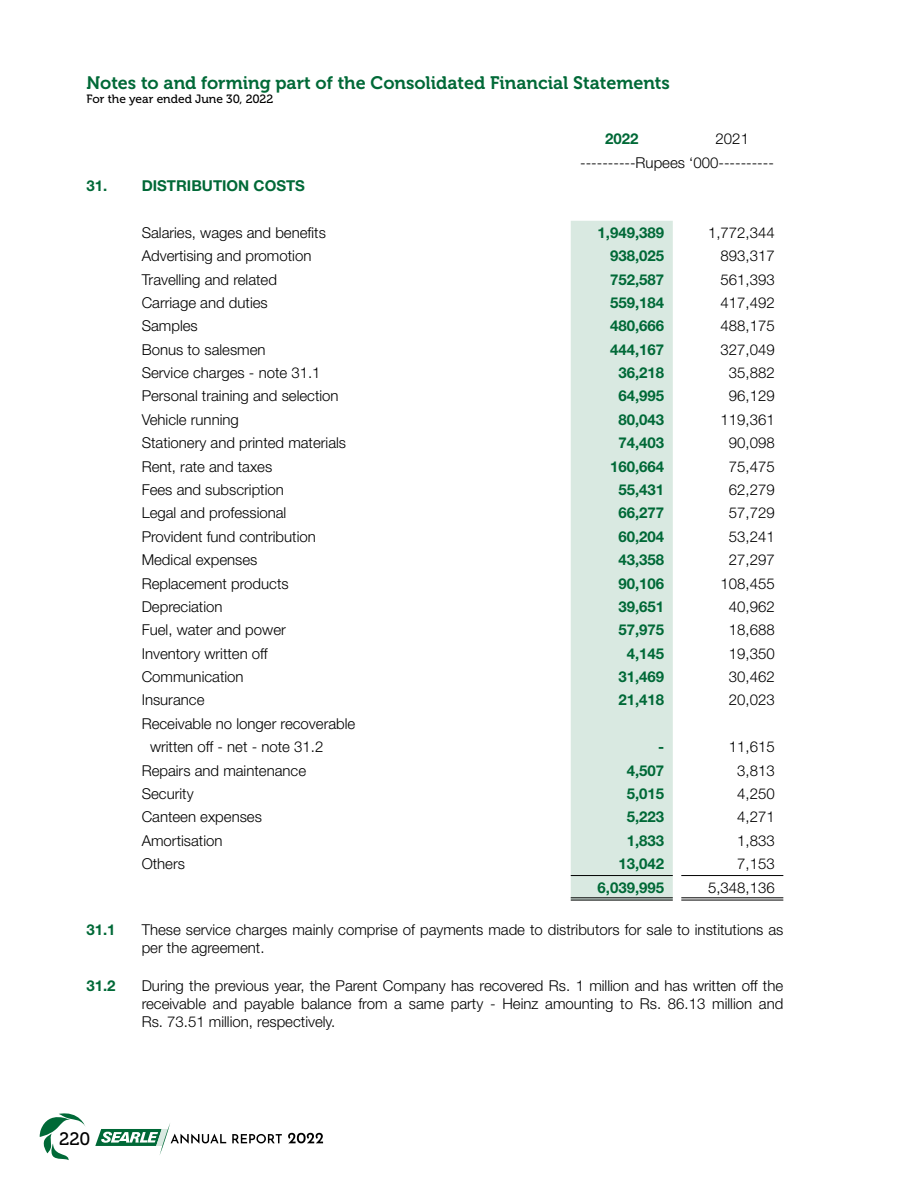
<style>
.page{position:relative;width:918px;height:1188px;background:#fff}
.page>*{position:absolute;margin:0;border:0;box-sizing:border-box;transform-origin:0 0}
.t1{font:18px "Museo 700";color:#006937}
.t2{font:18px "Museo 500";color:#000}
.t3{font:300 15px/18px "Helvetica Neue LT Std";color:#000}
.t4{font:700 15px "Helvetica Neue LT Std";color:#006937}
.t5{font:12px "Museo 500";color:#000}
</style>
<div class="page">
<svg style="left:232px;top:1134px;width:50px;height:9px"></svg>
<svg style="left:288px;top:1133px;width:35px;height:10px"></svg>
<svg style="left:95px;top:1123px;width:131px;height:32px"></svg>
<svg style="left:40px;top:1113px;width:45px;height:47px"></svg>
<div style="left:571px;top:221px;width:102px;height:676px;background:#d9e9e1"></div>
<hr style="left:571px;top:897px;width:102px;height:3px;background:#d9e9e1">
<hr style="left:571px;top:875px;width:102px;height:1px;background:#000">
<hr style="left:681px;top:875px;width:102px;height:1px;background:#000">
<hr style="left:681px;top:897px;width:102px;height:1px;background:#000">
<hr style="left:681px;top:900px;width:102px;height:1px;background:#000">
<hr style="left:571px;top:897px;width:102px;height:1px;background:#000">
<hr style="left:571px;top:900px;width:102px;height:1px;background:#000">
<p class="t1" style="left:86px;top:73px;width:585px">Notes to and forming part of the Consolidated Financial Statements</p>
<p class="t5" style="left:86px;top:93px;width:188px">For the year ended June 30, 2022</p>
<p class="t4" style="left:605px;top:130px;width:35px">2022</p>
<p class="t3" style="left:580px;top:127px;width:195px;line-height:23.4px;text-indent:135px">2021 ----------Rupees ‘000----------</p>
<p class="t4" style="left:86px;top:176px;width:220px">31. DISTRIBUTION COSTS</p>
<p class="t3" style="left:142px;top:223px;width:186px">Salaries, wages and benefits</p>
<p class="t4" style="left:598px;top:223px;width:68px">1,949,389</p>
<p class="t3" style="left:708px;top:223px;width:68px">1,772,344</p>
<p class="t3" style="left:142px;top:247px;width:171px">Advertising and promotion</p>
<p class="t4" style="left:610px;top:247px;width:56px">938,025</p>
<p class="t3" style="left:721px;top:247px;width:56px">893,317</p>
<p class="t3" style="left:142px;top:270px;width:137px">Travelling and related</p>
<p class="t4" style="left:610px;top:270px;width:56px">752,587</p>
<p class="t3" style="left:721px;top:270px;width:56px">561,393</p>
<p class="t3" style="left:142px;top:293px;width:128px">Carriage and duties</p>
<p class="t4" style="left:610px;top:293px;width:56px">559,184</p>
<p class="t3" style="left:721px;top:293px;width:56px">417,492</p>
<p class="t3" style="left:142px;top:317px;width:58px">Samples</p>
<p class="t4" style="left:610px;top:317px;width:56px">480,666</p>
<p class="t3" style="left:721px;top:317px;width:56px">488,175</p>
<p class="t3" style="left:142px;top:340px;width:125px">Bonus to salesmen</p>
<p class="t4" style="left:610px;top:340px;width:56px">444,167</p>
<p class="t3" style="left:721px;top:340px;width:56px">327,049</p>
<p class="t3" style="left:142px;top:363px;width:180px">Service charges - note 31.1</p>
<p class="t4" style="left:618px;top:363px;width:47px">36,218</p>
<p class="t3" style="left:729px;top:363px;width:47px">35,882</p>
<p class="t3" style="left:142px;top:387px;width:198px">Personal training and selection</p>
<p class="t4" style="left:618px;top:387px;width:47px">64,995</p>
<p class="t3" style="left:729px;top:387px;width:47px">96,129</p>
<p class="t3" style="left:142px;top:410px;width:99px">Vehicle running</p>
<p class="t4" style="left:618px;top:410px;width:47px">80,043</p>
<p class="t3" style="left:721px;top:410px;width:56px">119,361</p>
<p class="t3" style="left:142px;top:434px;width:206px">Stationery and printed materials</p>
<p class="t4" style="left:618px;top:434px;width:47px">74,403</p>
<p class="t3" style="left:729px;top:434px;width:47px">90,098</p>
<p class="t3" style="left:142px;top:457px;width:132px">Rent, rate and taxes</p>
<p class="t4" style="left:610px;top:457px;width:56px">160,664</p>
<p class="t3" style="left:729px;top:457px;width:47px">75,475</p>
<p class="t3" style="left:142px;top:480px;width:144px">Fees and subscription</p>
<p class="t4" style="left:618px;top:480px;width:47px">55,431</p>
<p class="t3" style="left:729px;top:480px;width:47px">62,279</p>
<p class="t3" style="left:142px;top:504px;width:146px">Legal and professional</p>
<p class="t4" style="left:618px;top:504px;width:47px">66,277</p>
<p class="t3" style="left:729px;top:504px;width:47px">57,729</p>
<p class="t3" style="left:142px;top:527px;width:176px">Provident fund contribution</p>
<p class="t4" style="left:618px;top:527px;width:47px">60,204</p>
<p class="t3" style="left:729px;top:527px;width:47px">53,241</p>
<p class="t3" style="left:142px;top:551px;width:117px">Medical expenses</p>
<p class="t4" style="left:618px;top:551px;width:47px">43,358</p>
<p class="t3" style="left:729px;top:551px;width:47px">27,297</p>
<p class="t3" style="left:142px;top:574px;width:148px">Replacement products</p>
<p class="t4" style="left:618px;top:574px;width:47px">90,106</p>
<p class="t3" style="left:721px;top:574px;width:56px">108,455</p>
<p class="t3" style="left:142px;top:597px;width:82px">Depreciation</p>
<p class="t4" style="left:618px;top:597px;width:47px">39,651</p>
<p class="t3" style="left:729px;top:597px;width:47px">40,962</p>
<p class="t3" style="left:142px;top:621px;width:146px">Fuel, water and power</p>
<p class="t4" style="left:618px;top:621px;width:47px">57,975</p>
<p class="t3" style="left:729px;top:621px;width:47px">18,688</p>
<p class="t3" style="left:142px;top:644px;width:128px">Inventory written off</p>
<p class="t4" style="left:627px;top:644px;width:39px">4,145</p>
<p class="t3" style="left:729px;top:644px;width:47px">19,350</p>
<p class="t3" style="left:142px;top:667px;width:103px">Communication</p>
<p class="t4" style="left:618px;top:667px;width:47px">31,469</p>
<p class="t3" style="left:729px;top:667px;width:47px">30,462</p>
<p class="t3" style="left:142px;top:691px;width:64px">Insurance</p>
<p class="t4" style="left:618px;top:691px;width:47px">21,418</p>
<p class="t3" style="left:729px;top:691px;width:47px">20,023</p>
<p class="t3" style="left:150px;top:712px;width:207px;line-height:23.4px;text-indent:-8px">Receivable no longer recoverable written off - net - note 31.2</p>
<p class="t4" style="left:658px;top:738px;width:8px">-</p>
<p class="t3" style="left:729px;top:738px;width:47px">11,615</p>
<p class="t3" style="left:142px;top:761px;width:166px">Repairs and maintenance</p>
<p class="t4" style="left:627px;top:761px;width:39px">4,507</p>
<p class="t3" style="left:737px;top:761px;width:39px">3,813</p>
<p class="t3" style="left:142px;top:784px;width:53px">Security</p>
<p class="t4" style="left:627px;top:784px;width:39px">5,015</p>
<p class="t3" style="left:737px;top:784px;width:39px">4,250</p>
<p class="t3" style="left:142px;top:808px;width:122px">Canteen expenses</p>
<p class="t4" style="left:627px;top:808px;width:39px">5,223</p>
<p class="t3" style="left:737px;top:808px;width:39px">4,271</p>
<p class="t3" style="left:142px;top:831px;width:82px">Amortisation</p>
<p class="t4" style="left:627px;top:831px;width:39px">1,833</p>
<p class="t3" style="left:737px;top:831px;width:39px">1,833</p>
<p class="t3" style="left:142px;top:855px;width:45px">Others</p>
<p class="t4" style="left:618px;top:855px;width:47px">13,042</p>
<p class="t3" style="left:737px;top:855px;width:39px">7,153</p>
<p class="t4" style="left:598px;top:878px;width:68px">6,039,995</p>
<p class="t3" style="left:708px;top:878px;width:68px">5,348,136</p>
<p class="t4" style="left:86px;top:920px;width:31px">31.1</p>
<p class="t3" style="left:142px;top:920px;width:643px">These service charges mainly comprise of payments made to distributors for sale to institutions as per the agreement.</p>
<p class="t4" style="left:86px;top:977px;width:31px">31.2</p>
<p class="t3" style="left:142px;top:977px;width:643px;text-align:justify">During the previous year, the Parent Company has recovered Rs. 1 million and has written off the receivable and payable balance from a same party - Heinz amounting to Rs. 86.13 million and Rs. 73.51 million, respectively.</p>
<p class="t2" style="left:59px;top:1128px;width:33px">220</p>
</div>
